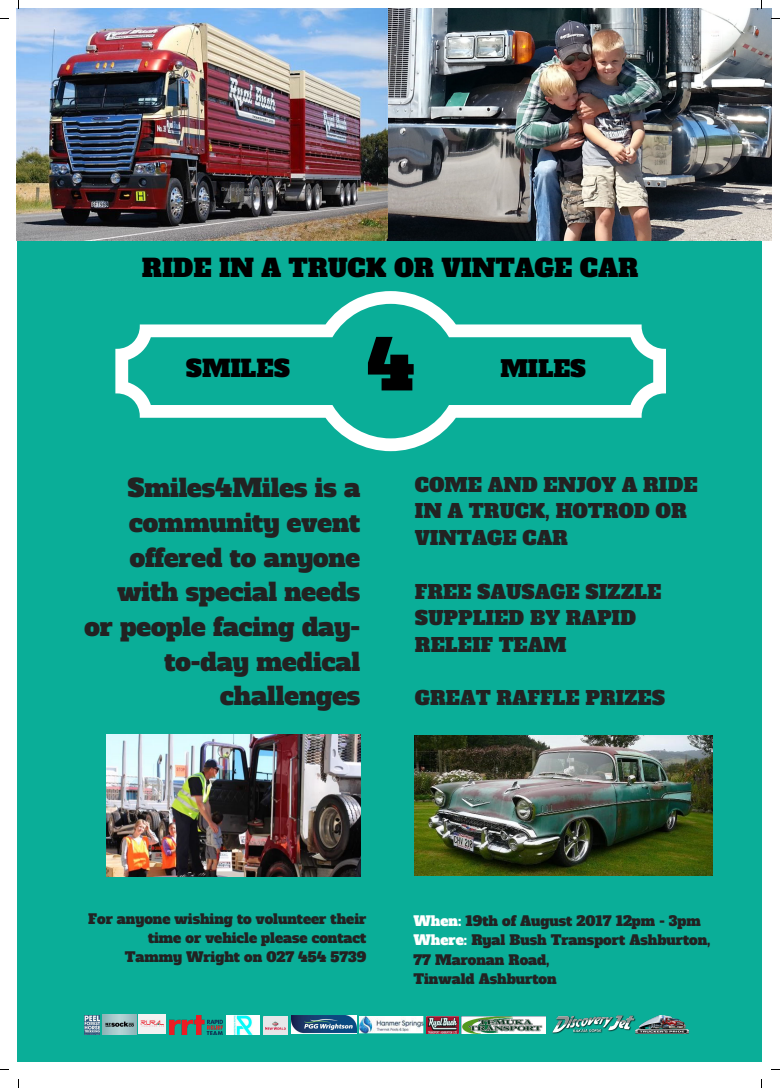
<style>
.page{position:relative;width:780px;height:1088px;background:#fff}
.page>*{position:absolute;margin:0;border:0;box-sizing:border-box;transform-origin:0 0}
.t1{font:68.88px "Alfa Slab One";color:#000}
.t2{font:24.81px/34.7px "Alfa Slab One";color:#222;text-align:right}
.t3{font:24.81px "Alfa Slab One";color:#000}
.t4{font:23.56px "Alfa Slab One";color:#000}
.t5{font:22.88px "Alfa Slab One";color:#000}
.t6{font:19.31px/26.7px "Alfa Slab One";color:#222}
.t7{font:13.81px/19.2px "Alfa Slab One";color:#222;text-align:right}
.s1{color:#fff}
</style>
<div class="page">
<div style="left:18px;top:9px;width:744px;height:1053px;background:#0aae98"></div>
<img style="left:226px;top:1016px;width:33px;height:18px">
<img style="left:170px;top:1015px;width:53px;height:19px">
<img style="left:263px;top:1016px;width:24px;height:18px">
<img style="left:84px;top:1015px;width:16px;height:19px">
<img style="left:359px;top:1016px;width:64px;height:17px">
<img style="left:552px;top:1015px;width:136px;height:18px">
<img style="left:17px;top:9px;width:753px;height:232px">
<svg style="left:115px;top:291px;width:550px;height:160px"></svg>
<img style="left:414px;top:735px;width:298px;height:140px">
<img style="left:106px;top:734px;width:254px;height:142px">
<img style="left:426px;top:1017px;width:32px;height:16px">
<img style="left:103px;top:1015px;width:33px;height:19px">
<img style="left:461px;top:1016px;width:84px;height:17px">
<img style="left:138px;top:1015px;width:27px;height:18px">
<img style="left:292px;top:1016px;width:65px;height:17px">
<h2 class="t3" style="left:142px;top:251px;width:498px">RIDE IN A TRUCK OR VINTAGE CAR</h2>
<h3 class="t4" style="left:186px;top:353px;width:105px">SMILES</h3>
<h1 class="t1" style="left:366px;top:319px;width:49px">4</h1>
<h3 class="t5" style="left:500px;top:354px;width:87px">MILES</h3>
<h2 class="t2" style="left:85px;top:471px;width:277px">Smiles4Miles is a community event offered to anyone with special needs or people facing day&shy;to-day medical challenges</h2>
<h3 class="t6" style="left:415px;top:471px;width:284px">COME AND ENJOY A RIDE<br>IN A TRUCK, HOTROD OR<br>VINTAGE CAR</h3>
<h3 class="t6" style="left:415px;top:578px;width:248px">FREE SAUSAGE SIZZLE<br>SUPPLIED BY RAPID<br>RELEIF TEAM</h3>
<h3 class="t6" style="left:415px;top:685px;width:251px">GREAT RAFFLE PRIZES</h3>
<p class="t7" style="left:88px;top:909px;width:279px">For anyone wishing to volunteer their time or vehicle please contact<br>Tammy Wright on 027 454 5739</p>
<p class="t7" style="left:413px;top:912px;width:298px;text-align:left"><span class="s1">When:</span> 19th of August 2017 12pm - 3pm<br><span class="s1">Where:</span> Ryal Bush Transport Ashburton,<br>77 Maronan Road,<br>Tinwald Ashburton</p>
</div>
